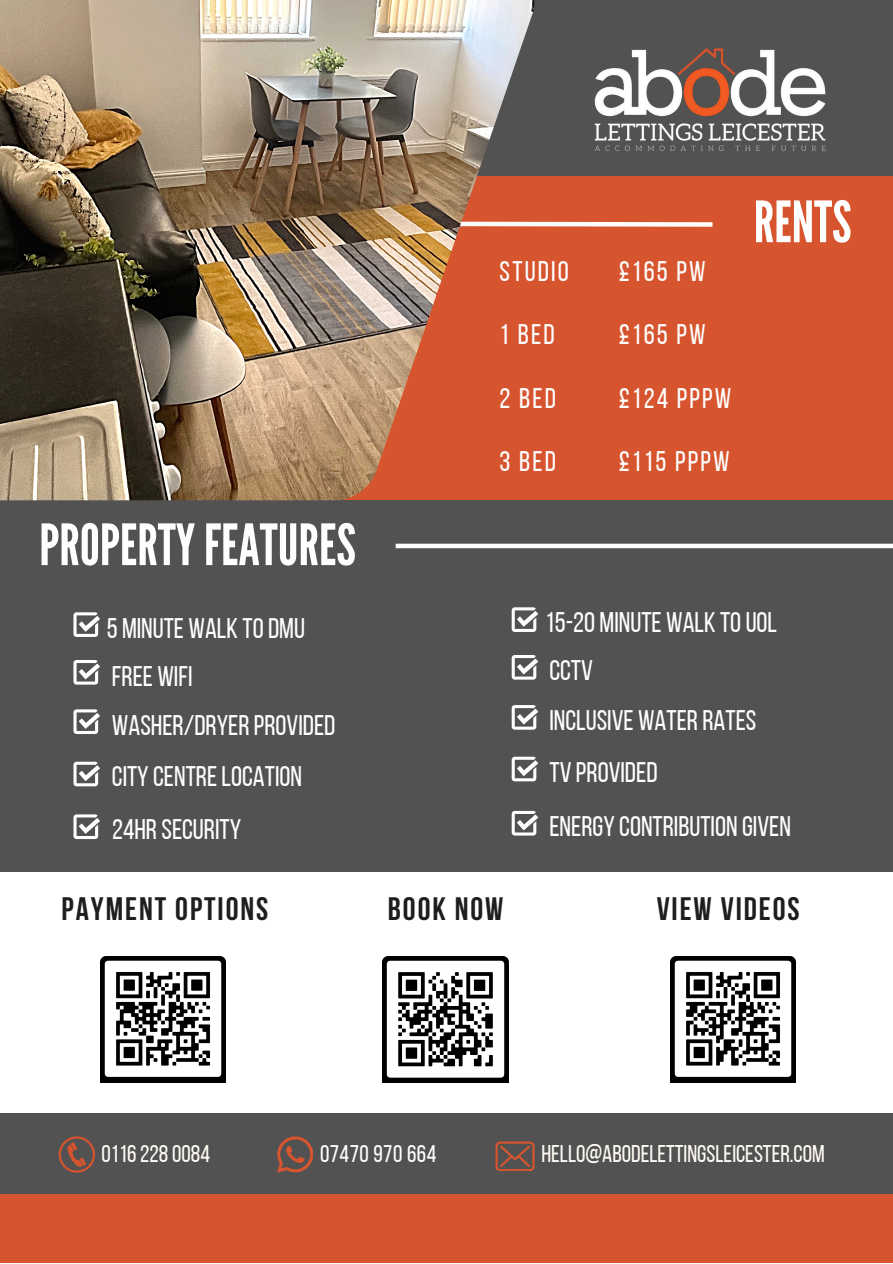
<style>
.page{position:relative;width:893px;height:1264px;background:#fff}
.page>*{position:absolute;margin:0;border:0;box-sizing:border-box;transform-origin:0 0}
.t1{font:56.85px "League Gothic";color:#fff}
.t2{font:56.7px "League Gothic";color:#fefefe}
.t3{font:700 32.4px "Bebas Neue";letter-spacing:.06em;color:#1e1e1e}
.t4{font:700 32.25px "Bebas Neue";letter-spacing:.06em;color:#1e1e1e}
.t5{font:28.35px "Bebas Neue";color:#fefefe}
.t6{font:24.15px "Bebas Neue";color:#fffbf5}
.t7{font:24px "Bebas Neue";letter-spacing:.02em;color:#fefefe}
</style>
<div class="page">
<div style="left:0;top:0;width:892px;height:1262px;background:#525252"></div>
<div style="left:0;top:1193px;width:892px;height:69px;background:#d7552e"></div>
<div style="left:0;top:176px;width:892px;height:323px;background:#d7552e"></div>
<img style="left:594px;top:48px;width:232px;height:103px">
<svg style="left:59px;top:1136px;width:36px;height:36px"></svg>
<svg style="left:277px;top:1136px;width:36px;height:36px"></svg>
<svg style="left:495px;top:1141px;width:39px;height:29px"></svg>
<svg style="left:511px;top:607px;width:27px;height:25px"></svg>
<svg style="left:73px;top:612px;width:27px;height:25px"></svg>
<svg style="left:73px;top:709px;width:27px;height:25px"></svg>
<svg style="left:511px;top:705px;width:27px;height:24px"></svg>
<svg style="left:73px;top:761px;width:27px;height:25px"></svg>
<svg style="left:73px;top:660px;width:27px;height:24px"></svg>
<svg style="left:511px;top:655px;width:27px;height:24px"></svg>
<svg style="left:511px;top:756px;width:27px;height:25px"></svg>
<svg style="left:511px;top:811px;width:27px;height:24px"></svg>
<svg style="left:73px;top:814px;width:27px;height:25px"></svg>
<svg style="left:534px;top:221px;width:179px;height:6px"></svg>
<div style="left:0;top:872px;width:892px;height:240px;background:#fff"></div>
<img style="left:383px;top:956px;width:125px;height:126px">
<img style="left:670px;top:956px;width:125px;height:126px">
<img style="left:100px;top:956px;width:125px;height:126px">
<img style="left:0;top:0;width:534px;height:500px">
<div style="left:395px;top:543px;width:497px;height:5px;background:#fff"></div>
<p class="t1" style="left:753px;top:189px;width:99px">RENTS</p>
<p class="t5" style="left:499px;top:260px;width:71px">STUDIO</p>
<p class="t5" style="left:618px;top:260px;width:88px">£165 PW</p>
<p class="t5" style="left:499px;top:323px;width:57px">1 BED</p>
<p class="t5" style="left:618px;top:323px;width:88px">£165 PW</p>
<p class="t5" style="left:499px;top:386px;width:58px">2 BED</p>
<p class="t5" style="left:618px;top:386px;width:114px">£124 PPPW</p>
<p class="t5" style="left:499px;top:450px;width:58px">3 BED</p>
<p class="t5" style="left:618px;top:450px;width:112px">£115 PPPW</p>
<p class="t2" style="left:39px;top:512px;width:318px">PROPERTYFEATURES</p>
<p class="t5" style="left:107px;top:616px;width:200px">5 MINUTE WALK TODMU</p>
<p class="t5" style="left:545px;top:611px;width:233px">15-20 MINUTE WALK TOUOL</p>
<p class="t5" style="left:112px;top:664px;width:82px">FREE WIFI</p>
<p class="t5" style="left:549px;top:658px;width:45px">CCTV</p>
<p class="t5" style="left:112px;top:713px;width:225px">WASHER/DRYERPROVIDED</p>
<p class="t5" style="left:549px;top:709px;width:208px">INCLUSIVE WATERRATES</p>
<p class="t5" style="left:112px;top:765px;width:192px">CITY CENTRELOCATION</p>
<p class="t5" style="left:549px;top:761px;width:110px">TV PROVIDED</p>
<p class="t5" style="left:112px;top:817px;width:130px">24HRSECURITY</p>
<p class="t5" style="left:549px;top:814px;width:243px">ENERGY CONTRIBUTION GIVEN</p>
<p class="t3" style="left:61px;top:895px;width:208px">PAYMENT OPTIONS</p>
<p class="t4" style="left:388px;top:895px;width:117px">BOOK NOW</p>
<p class="t3" style="left:656px;top:895px;width:144px">VIEW VIDEOS</p>
<p class="t6" style="left:101px;top:1143px;width:110px">01162280084</p>
<p class="t6" style="left:541px;top:1143px;width:285px">HELLO@ABODELETTINGSLEICESTER.COM</p>
<p class="t7" style="left:320px;top:1143px;width:118px">07470 970 664</p>
</div>
